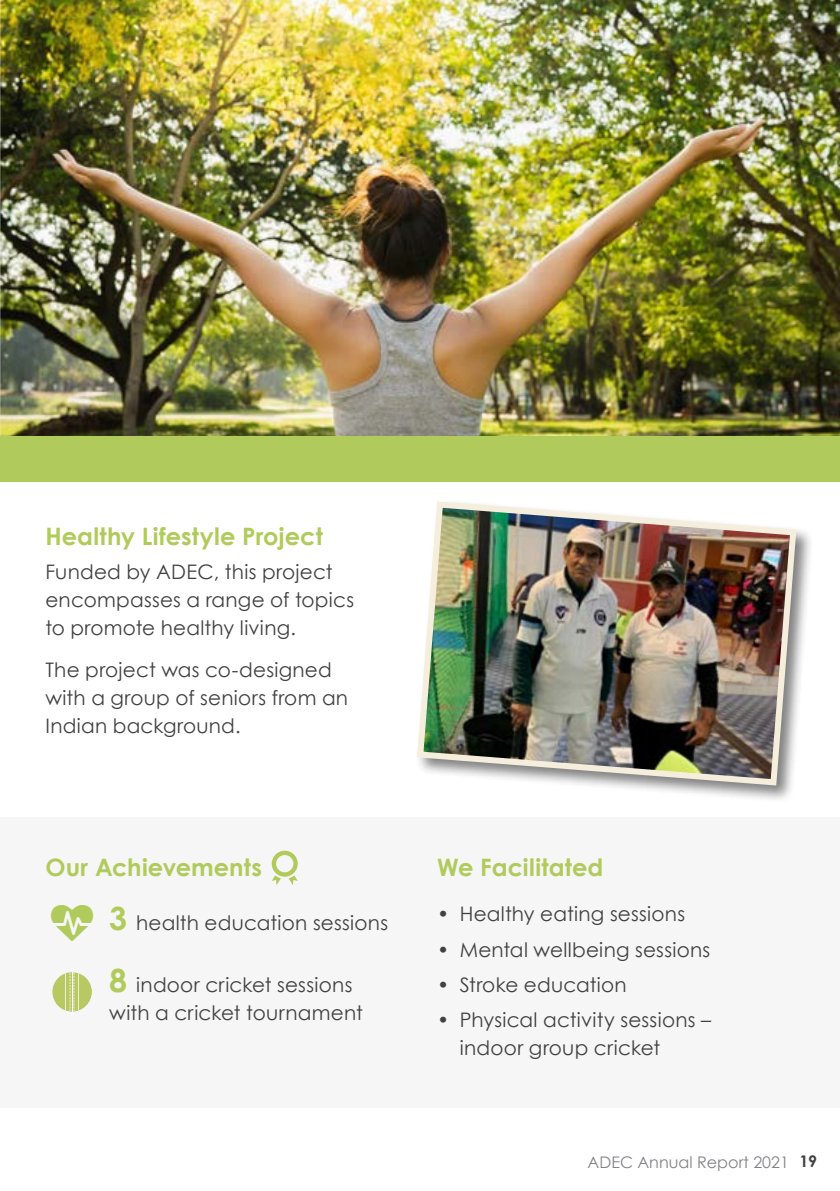
<style>
.page{position:relative;width:840px;height:1191px;background:#fff}
.page>*{position:absolute;margin:0;border:0;box-sizing:border-box;transform-origin:0 0}
.t1{font:700 24px "Century Gothic";letter-spacing:.005em;color:#b0cb5b}
.t2{font:20px/28px "Century Gothic";letter-spacing:.01em;color:#414042}
.t3{font:16px "Century Gothic";color:#808285}
.s1{font-weight:700;font-size:32px;color:#b0cb5b}
.s2{font-weight:700;color:#414042}
</style>
<div class="page">
<div style="left:0;top:816px;width:839px;height:291px;background:#f6f6f6"></div>
<svg style="left:271px;top:850px;width:26px;height:35px"></svg>
<img style="left:1px;top:0;width:838px;height:437px">
<div style="left:414px;top:499px;width:400px;height:304px;background:#000;opacity:.5"></div>
<img style="left:414px;top:499px;width:385px;height:289px">
<img style="left:0;top:0;width:1px;height:475px">
<svg style="left:52px;top:972px;width:40px;height:39px"></svg>
<svg style="left:54px;top:972px;width:38px;height:39px"></svg>
<div style="left:0;top:437px;width:839px;height:45px;background:#b0cb5b"></div>
<p class="t1" style="left:45px;top:521px;width:279px">Healthy Lifestyle Project</p>
<p class="t2" style="left:45px;top:557px;width:310px">Funded by ADEC, this project encompasses a range of topics to promote healthy living.</p>
<p class="t2" style="left:45px;top:656px;width:304px">The project was co-designed with a group of seniors from an<br>Indian background.</p>
<p class="t1" style="left:45px;top:852px;width:218px">Our Achievements</p>
<p class="t1" style="left:437px;top:852px;width:168px">We Facilitated</p>
<p class="t2" style="left:109px;top:909px;width:280px"><span class="s1">3</span> health education sessions</p>
<p class="t2" style="left:109px;top:971px;width:255px"><span class="s1">8</span> indoor cricket sessions with a cricket tournament</p>
<p class="t2" style="left:437px;top:900px;width:249px">• Healthy eating sessions</p>
<p class="t2" style="left:437px;top:935px;width:275px">• Mental wellbeing sessions</p>
<p class="t2" style="left:437px;top:970px;width:191px">• Stroke education</p>
<p class="t2" style="left:459px;top:1005px;width:253px;text-indent:-23px">• Physical activity sessions – indoor group cricket</p>
<p class="t3" style="left:587px;top:1152px;width:231px">ADEC Annual Report 2021 <span class="s2">19</span></p>
</div>
